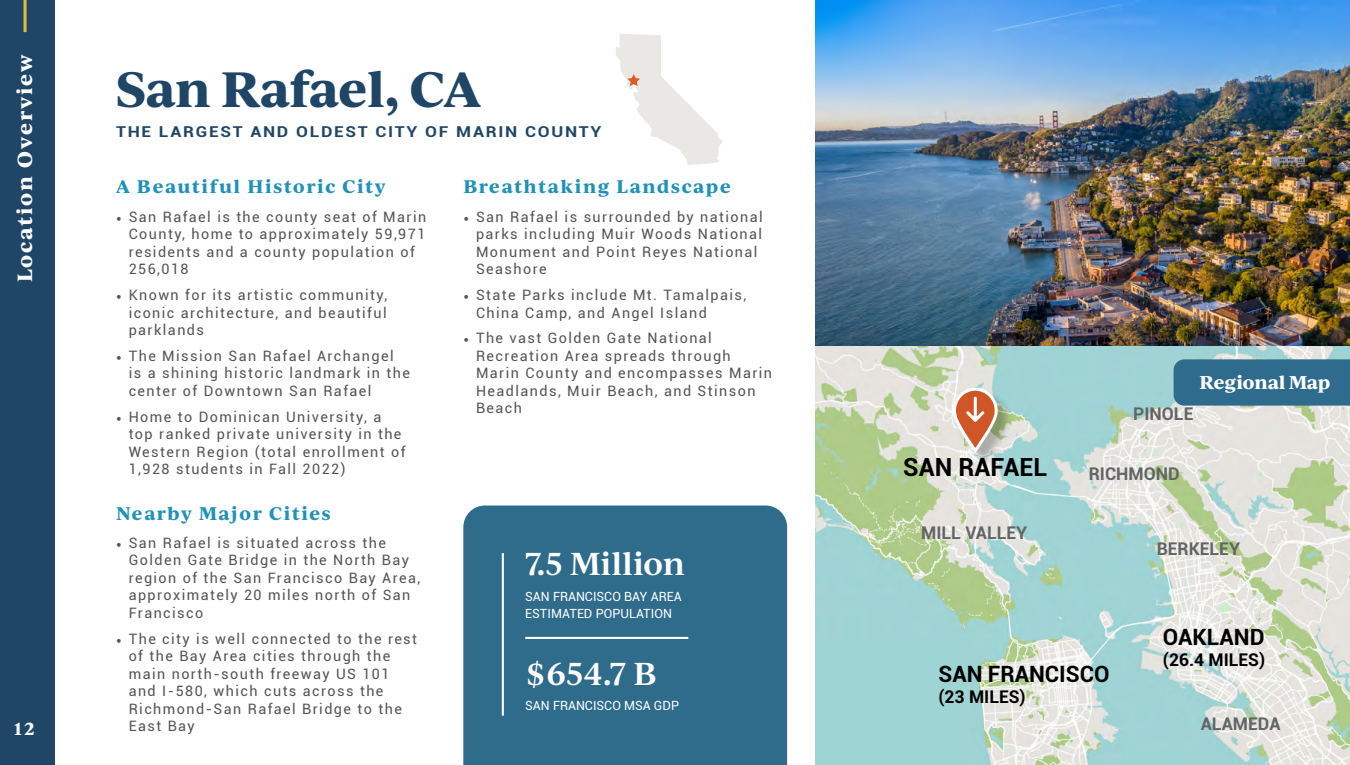
<style>
.page{position:relative;width:1350px;height:765px;background:#fff}
.page>*{position:absolute;margin:0;border:0;box-sizing:border-box;transform-origin:0 0}
.t1{font:700 47.5px "Ivy Journal";letter-spacing:-.02em;color:#204667}
.t2{font:600 30.38px "Ivy Journal";color:#fff}
.t3{font:700 25px "Roboto";color:#000}
.t4{font:700 22.5px "Roboto";color:#000}
.t5{font:700 19.75px "Ivy Journal";letter-spacing:.09em;color:#fff}
.t6{font:700 17.75px "Ivy Journal";letter-spacing:-.015em;color:#fff}
.t7{font:700 17.5px "Ivy Journal";letter-spacing:.085em;color:#2092b8}
.t8{font:700 17.5px "Roboto";color:#636466}
.t9{font:700 17.5px "Roboto";color:#000}
.t10{font:700 16.88px "Ivy Journal";color:#fff}
.t11{font:700 15px "Roboto";letter-spacing:.1em;color:#204667;scale:1.15 1}
.t12{font:14.38px/17.5px "Roboto";letter-spacing:.1em;color:#545454}
.t13{font:12.62px/16.9px "Roboto";color:#fff}
.s1{font-family:"Minion Pro"}
</style>
<div class="page">
<div style="left:0;top:0;width:55px;height:765px;background:#204667"></div>
<hr style="left:24px;top:0;width:2px;height:32px;background:#edb928">
<img style="left:815px;top:179px;width:535px;height:586px">
<div style="left:954px;top:389px;width:59px;height:78px;background:#000;opacity:.25"></div>
<svg style="left:951px;top:386px;width:48px;height:67px"></svg>
<img style="left:816px;top:0;width:534px;height:346px">
<div style="left:463px;top:506px;width:324px;height:259px;background:#2f6b8b"></div>
<hr style="left:502px;top:553px;width:2px;height:163px;background:#fff">
<hr style="left:525px;top:637px;width:163px;height:2px;background:#fff">
<div style="left:1174px;top:359px;width:176px;height:47px;background:#2f6b8d"></div>
<svg style="left:616px;top:34px;width:107px;height:131px"></svg>
<h3 class="t5" style="left:10px;top:282px;width:229px;rotate:-90deg">Location Overview</h3>
<p class="t10" style="left:14px;top:716px;width:22px">12</p>
<h1 class="t1" style="left:116px;top:53px;width:366px">San Rafael, CA</h1>
<p class="t11" style="left:116px;top:121px;width:424px">THE LARGEST AND OLDEST CITY OF MARIN COUNTY</p>
<p class="t7" style="left:116px;top:174px;width:271px">A Beautiful Historic City</p>
<p class="t12" style="left:129px;top:207px;width:299px;text-indent:-13px"><span class="s1">•</span> San Rafael is the county seat of Marin<br>County, home to approximately 59,971 residents and a county population of<br>256,018</p>
<p class="t12" style="left:129px;top:286px;width:260px;text-align:justify;text-indent:-13px"><span class="s1">•</span> Known for its artistic community, iconic architecture, and beautiful parklands</p>
<p class="t12" style="left:129px;top:347px;width:283px;text-indent:-13px"><span class="s1">•</span> The Mission San Rafael Archangel<br>is a shining historic landmark in the center of Downtown San Rafael</p>
<p class="t12" style="left:129px;top:408px;width:278px;text-indent:-13px"><span class="s1">•</span> Home to Dominican University, a top ranked private university in the Western Region (total enrollment of 1,928 students in Fall 2022)</p>
<p class="t7" style="left:116px;top:500px;width:216px">Nearby Major Cities</p>
<p class="t12" style="left:129px;top:534px;width:293px;text-indent:-13px"><span class="s1">•</span> San Rafael is situated across the<br>Golden Gate Bridge in the North Bay region of the San Francisco Bay Area, approximately 20 miles north of San<br>Francisco</p>
<p class="t12" style="left:129px;top:629px;width:290px;text-indent:-13px"><span class="s1">•</span> The city is well connected to the rest of the Bay Area cities through the main north-south freeway US 101 and I-580, which cuts across the<br>Richmond-San Rafael Bridge to the<br>East Bay</p>
<p class="t7" style="left:463px;top:174px;width:269px">Breathtaking Landscape</p>
<p class="t12" style="left:476px;top:207px;width:288px;text-indent:-13px"><span class="s1">•</span> San Rafael is surrounded by national parks including Muir Woods National<br>Monument and Point Reyes National<br>Seashore</p>
<p class="t12" style="left:476px;top:286px;width:272px;text-indent:-13px"><span class="s1">•</span> State Parks include Mt. Tamalpais,<br>China Camp, and Angel Island</p>
<p class="t12" style="left:476px;top:329px;width:298px;text-indent:-13px"><span class="s1">•</span> The vast Golden Gate National<br>Recreation Area spreads through<br>Marin County and encompasses Marin<br>Headlands, Muir Beach, and Stinson<br>Beach</p>
<h2 class="t2" style="left:525px;top:541px;width:162px">7.5 Million</h2>
<p class="t13" style="left:525px;top:588px;width:158px">SAN FRANCISCO BAY AREA<br>ESTIMATED POPULATION</p>
<h2 class="t2" style="left:525px;top:651px;width:133px">$654.7 B</h2>
<p class="t13" style="left:525px;top:697px;width:155px">SAN FRANCISCO MSA GDP</p>
<p class="t6" style="left:1199px;top:369px;width:132px">Regional Map</p>
<h3 class="t3" style="left:903px;top:450px;width:145px">SAN RAFAEL</h3>
<p class="t8" style="left:921px;top:520px;width:108px">MILL VALLEY</p>
<p class="t8" style="left:1133px;top:402px;width:62px">PINOLE</p>
<p class="t8" style="left:1089px;top:462px;width:92px">RICHMOND</p>
<p class="t8" style="left:1157px;top:536px;width:85px">BERKELEY</p>
<h3 class="t4" style="left:939px;top:658px;width:173px">SAN FRANCISCO</h3>
<p class="t9" style="left:939px;top:685px;width:89px">(23 MILES)</p>
<h3 class="t4" style="left:1163px;top:621px;width:103px">OAKLAND</h3>
<p class="t9" style="left:1163px;top:647px;width:104px">(26.4 MILES)</p>
<p class="t8" style="left:1201px;top:711px;width:81px">ALAMEDA</p>
</div>
